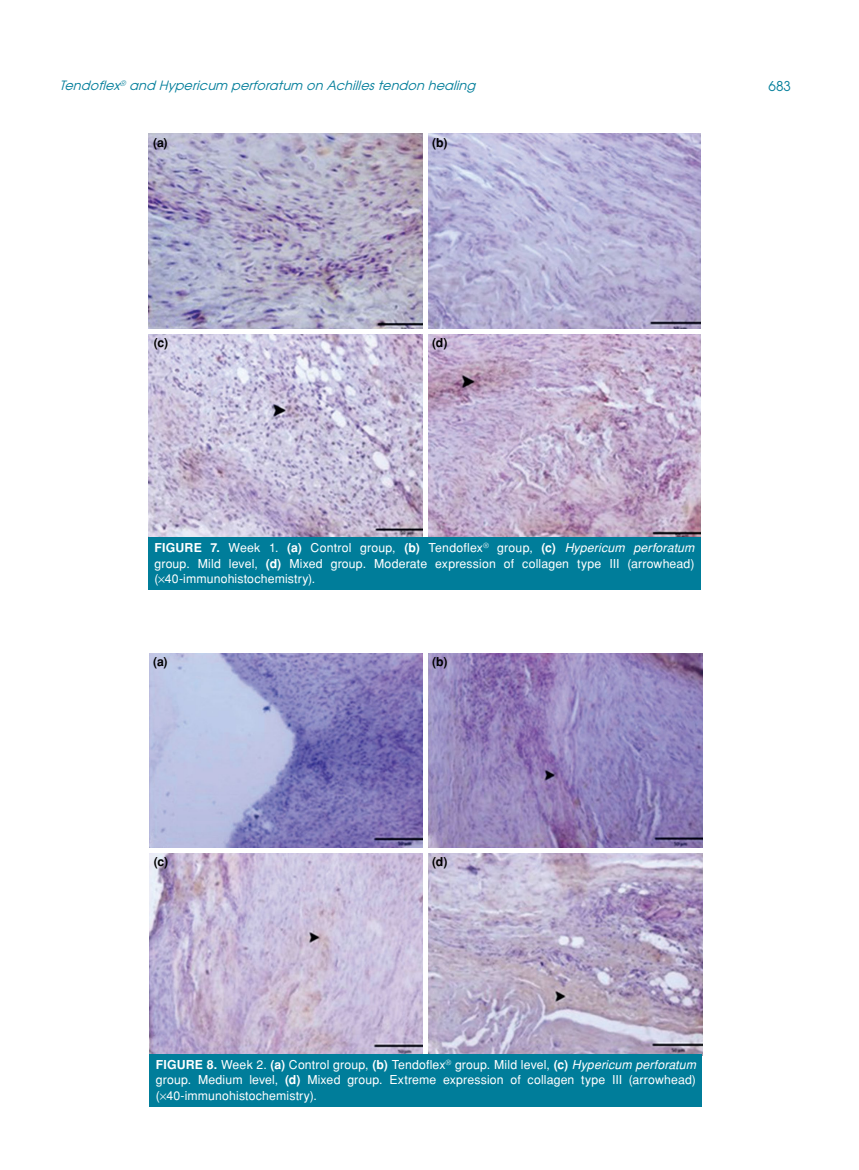
<style>
.page{position:relative;width:859px;height:1170px;background:#fff}
.page>*{position:absolute;margin:0;border:0;box-sizing:border-box;transform-origin:0 0}
.t1{font:13.5px "Avant Garde Tr";color:#007d9a}
.t2{font:italic 12.75px "Avant Garde Tr";color:#007d9a}
.t3{font:12.3px/15.3px "Helvetica Normal Tr";letter-spacing:.01em;color:#fff;text-align:justify}
.t4{font:700 12.3px "Helvetica Tr";color:#000}
.s1{font-family:"Helvetica Tr";font-weight:700}
.s2{font-family:"Helvetica Tr";font-style:italic}
</style>
<div class="page">
<img style="left:148px;top:134px;width:553px;height:403px">
<div style="left:423px;top:132px;width:5px;height:405px;background:#fff"></div>
<div style="left:148px;top:329px;width:554px;height:5px;background:#fff"></div>
<div style="left:148px;top:537px;width:553px;height:52px;background:#007d9a"></div>
<img style="left:150px;top:653px;width:552px;height:400px">
<div style="left:423px;top:651px;width:5px;height:404px;background:#fff"></div>
<div style="left:148px;top:848px;width:554px;height:5px;background:#fff"></div>
<div style="left:150px;top:1053px;width:552px;height:53px;background:#007d9a"></div>
<p class="t2" style="left:60px;top:78px;width:421px">Tendoflex<sup>®</sup> and Hypericum perforatum on Achillestendon healing</p>
<p class="t1" style="left:768px;top:77px;width:24px">683</p>
<p class="t4" style="left:153px;top:135px;width:16px">(a)</p>
<p class="t4" style="left:154px;top:335px;width:16px">(c)</p>
<p class="t4" style="left:432px;top:135px;width:17px">(b)</p>
<p class="t4" style="left:432px;top:335px;width:17px">(d)</p>
<p class="t3" style="left:154px;top:540px;width:542px"><span class="s1">FIGURE 7.</span> Week 1. <span class="s1">(a)</span> Control group, <span class="s1">(b)</span> Tendoflex<sup>®</sup> group, <span class="s1">(c)</span> <span class="s2">Hypericum perforatum </span>group. Mild level, <span class="s1">(d)</span> Mixed group. Moderate expression of collagen type III (arrowhead) ( 40-immunohistochemistry).</p>
<p class="t4" style="left:153px;top:654px;width:16px">(a)</p>
<p class="t4" style="left:154px;top:854px;width:16px">(c)</p>
<p class="t4" style="left:432px;top:654px;width:17px">(b)</p>
<p class="t4" style="left:432px;top:854px;width:17px">(d)</p>
<p class="t3" style="left:156px;top:1056px;width:542px"><span class="s1">FIGURE 8.</span> Week 2. <span class="s1">(a)</span> Control group, <span class="s1">(b)</span> Tendoflex<sup>®</sup> group. Mild level, <span class="s1">(c)</span> <span class="s2">Hypericum perforatum </span>group. Medium level, <span class="s1">(d)</span> Mixed group. Extreme expression of collagen type III (arrowhead) ( 40-immunohistochemistry).</p>
</div>
